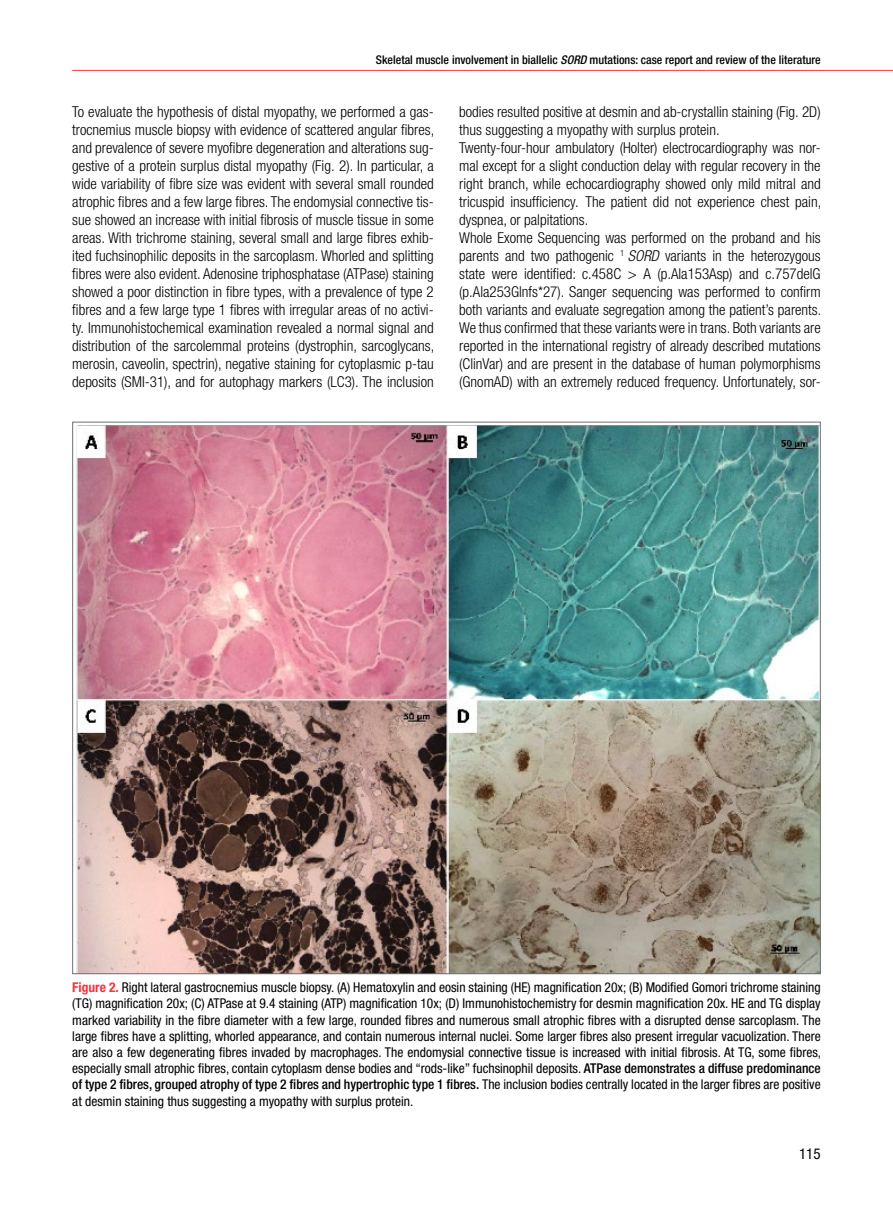
<style>
.page{position:relative;width:893px;height:1212px;background:#fff}
.page>*{position:absolute;margin:0;border:0;box-sizing:border-box;transform-origin:0 0}
.t1{font:300 condensed 15px/18px "Helvetica Neue LT Std";color:#000;text-align:justify}
.t2{font:condensed 15px "Helvetica Neue LT Std";color:#000}
.t3{font:condensed 13.5px/16.2px "Helvetica Neue LT Std";color:#000;text-align:justify}
.t4{font:500 condensed 12px "Helvetica Neue LT Std";color:#000}
.s1{font-style:italic}
.s2{font-weight:700;color:#f33540}
.s3{font-weight:500}
</style>
<div class="page">
<hr style="left:72px;top:70px;width:821px;height:1px;background:#f33540">
<img style="left:76px;top:425px;width:743px;height:547px">
<p class="t4" style="left:376px;top:52px;width:446px">Skeletal muscle involvement in biallelic <span class="s1">SORD</span> mutations: case report and review of the literature</p>
<p class="t1" style="left:72px;top:103px;width:364px">To evaluate the hypothesis of distal myopathy, we performed a gas&shy;trocnemius muscle biopsy with evidence of scattered angular fibres, and prevalence of severe myofibre degeneration and alterations sug&shy;gestive of a protein surplus distal myopathy (Fig. 2). In particular, a wide variability of fibre size was evident with several small rounded atrophic fibres and a few large fibres. The endomysial connective tis&shy;sue showed an increase with initial fibrosis of muscle tissue in some areas. With trichrome staining, several small and large fibres exhib&shy;ited fuchsinophilic deposits in the sarcoplasm. Whorled and splitting fibres were also evident. Adenosine triphosphatase (ATPase) staining showed a poor distinction in fibre types, with a prevalence of type 2 fibres and a few large type 1 fibres with irregular areas of no activi&shy;ty. Immunohistochemical examination revealed a normal signal and distribution of the sarcolemmal proteins (dystrophin, sarcoglycans, merosin, caveolin, spectrin), negative staining for cytoplasmic p-tau deposits (SMI-31), and for autophagy markers (LC3). The inclusion</p>
<p class="t1" style="left:459px;top:103px;width:364px;text-align:left">bodies resulted positive at desmin and ab-crystallin staining (Fig. 2D) thus suggesting a myopathy with surplus protein.<br>Twenty-four-hour ambulatory (Holter) electrocardiography was nor&shy;mal except for a slight conduction delay with regular recovery in the right branch, while echocardiography showed only mild mitral and tricuspid insufficiency. The patient did not experience chest pain, dyspnea, or palpitations.<br>Whole Exome Sequencing was performed on the proband and his parents and two pathogenic <sup>1</sup> <span class="s1">SORD</span> variants in the heterozygous state were identified: c.458C &gt; A (p.Ala153Asp) and c.757delG (p.Ala253Glnfs*27). Sanger sequencing was performed to confirm both variants and evaluate segregation among the patient’s parents.<br>We thus confirmed that these variants were in trans. Both variants are reported in the international registry of already described mutations (ClinVar) and are present in the database of human polymorphisms (GnomAD) with an extremely reduced frequency. Unfortunately, sor-</p>
<p class="t3" style="left:72px;top:979px;width:750px"><span class="s2">Figure 2.</span> Right lateral gastrocnemius muscle biopsy. (A) Hematoxylin and eosin staining (HE) magnification 20x; (B) Modified Gomori trichrome staining (TG) magnification 20x; (C) ATPase at 9.4 staining (ATP) magnification 10x; (D) Immunohistochemistry for desmin magnification 20x. HE and TG display marked variability in the fibre diameter with a few large, rounded fibres and numerous small atrophic fibres with a disrupted dense sarcoplasm. The large fibres have a splitting, whorled appearance, and contain numerous internal nuclei. Some larger fibres also present irregular vacuolization. There are also a few degenerating fibres invaded by macrophages. The endomysial connective tissue is increased with initial fibrosis. At TG, some fibres, especially small atrophic fibres, contain cytoplasm dense bodies and “rods-like” fuchsinophil deposits. <span class="s3">ATPase demonstrates a diffuse predominance of type 2 fibres, grouped atrophy of type 2 fibres and hypertrophic type 1 fibres.</span> The inclusion bodies centrally located in the larger fibres are positive at desmin staining thus suggesting a myopathy with surplus protein.</p>
<p class="t2" style="left:799px;top:1145px;width:23px">115</p>
</div>
